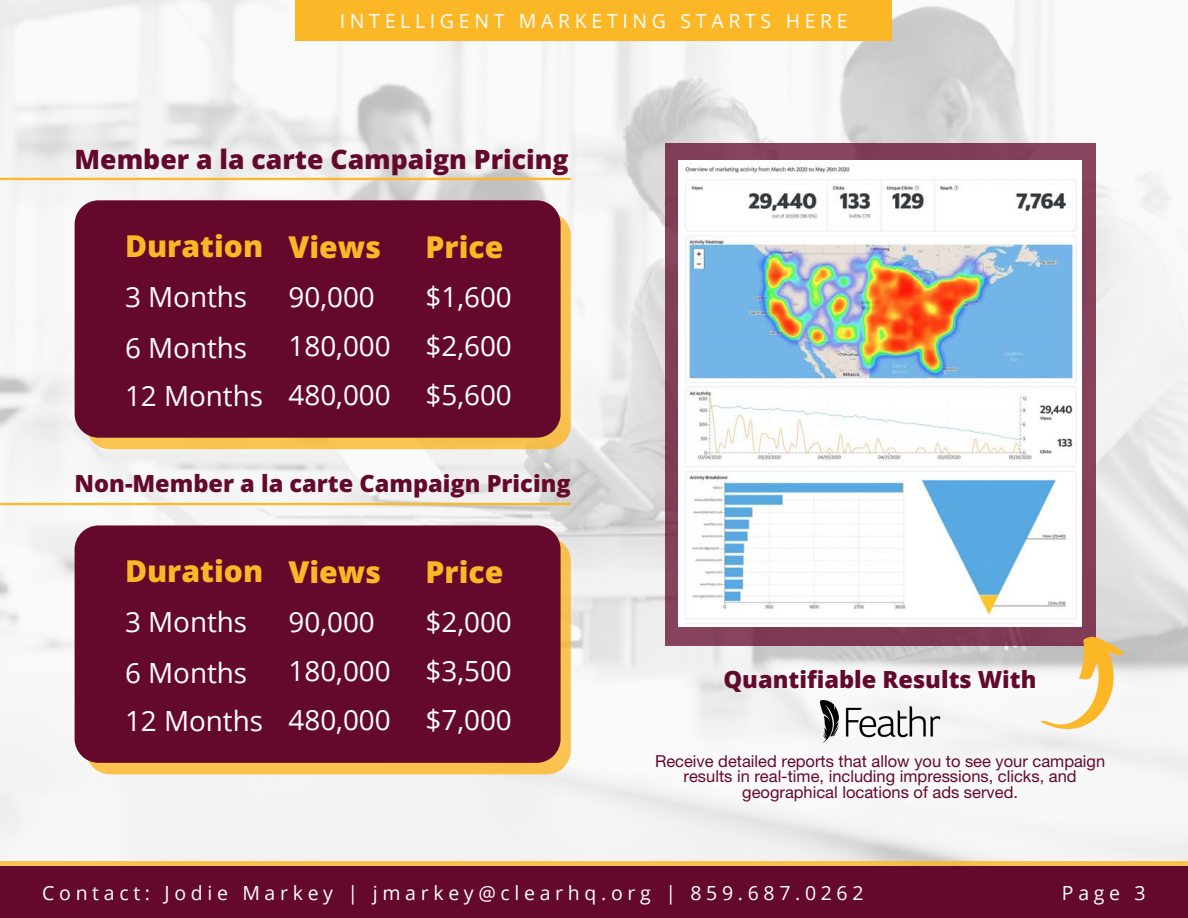
<style>
.page{position:relative;width:1188px;height:918px;background:#fff}
.page>*{position:absolute;margin:0;border:0;box-sizing:border-box;transform-origin:0 0}
.t1{font:800 30.15px "Open Sans";color:#fcb726}
.t2{font:27.9px "Open Sans";color:#fff}
.t3{font:800 26.55px "Open Sans";color:#64092c}
.t4{font:800 23.55px "Open Sans";color:#64092c}
.t5{font:19.5px "Open Sans";letter-spacing:.24em;color:#fff}
.t6{font:16.5px/15.8px "Helvetica Neue LT Std";color:#64092c;text-align:center}
</style>
<div class="page">
<img style="left:0;top:0;width:1188px;height:862px">
<hr style="left:0;top:178px;width:570px;height:2px;background:#fcb726">
<svg style="left:0;top:862px;width:1188px;height:5px;background:#db9c47"></svg>
<div style="left:0;top:867px;width:1188px;height:51px;background:#64092c"></div>
<div style="left:296px;top:0;width:596px;height:41px;background:#fcb726"></div>
<div style="left:86px;top:212px;width:485px;height:237px;background:#fac34f;border-radius:24px"></div>
<div style="left:75px;top:200px;width:486px;height:238px;background:#64092c;border-radius:24px"></div>
<hr style="left:0;top:503px;width:570px;height:2px;background:#fcb726">
<div style="left:86px;top:537px;width:485px;height:237px;background:#fac34f;border-radius:24px"></div>
<div style="left:75px;top:525px;width:486px;height:238px;background:#64092c;border-radius:24px"></div>
<div style="left:665px;top:143px;width:431px;height:503px;background:#833f59"></div>
<img style="left:678px;top:161px;width:404px;height:466px">
<img style="left:813px;top:694px;width:134px;height:56px">
<svg style="left:1016px;top:626px;width:130px;height:117px"></svg>
<p class="t5" style="left:340px;top:7px;width:509px">INTELLIGENT MARKETING STARTS HERE</p>
<p class="t3" style="left:75px;top:140px;width:496px">Member a la carte Campaign Pricing</p>
<p class="t1" style="left:125px;top:225px;width:140px">Duration</p>
<p class="t1" style="left:289px;top:225px;width:94px">Views</p>
<p class="t1" style="left:426px;top:225px;width:79px">Price</p>
<p class="t2" style="left:125px;top:277px;width:124px">3 Months</p>
<p class="t2" style="left:289px;top:277px;width:88px">90,000</p>
<p class="t2" style="left:426px;top:277px;width:88px">$1,600</p>
<p class="t2" style="left:125px;top:328px;width:124px">6 Months</p>
<p class="t2" style="left:125px;top:376px;width:140px">12 Months</p>
<p class="t2" style="left:289px;top:326px;width:104px">180,000</p>
<p class="t2" style="left:289px;top:375px;width:104px">480,000</p>
<p class="t2" style="left:426px;top:326px;width:88px">$2,600</p>
<p class="t2" style="left:426px;top:375px;width:88px">$5,600</p>
<p class="t4" style="left:75px;top:467px;width:498px">Non-Member a la carte Campaign Pricing</p>
<p class="t1" style="left:125px;top:550px;width:140px">Duration</p>
<p class="t1" style="left:289px;top:551px;width:94px">Views</p>
<p class="t1" style="left:426px;top:550px;width:79px">Price</p>
<p class="t2" style="left:125px;top:603px;width:124px">3 Months</p>
<p class="t2" style="left:289px;top:602px;width:88px">90,000</p>
<p class="t2" style="left:426px;top:602px;width:88px">$2,000</p>
<p class="t2" style="left:125px;top:653px;width:124px">6 Months</p>
<p class="t2" style="left:125px;top:701px;width:140px">12 Months</p>
<p class="t2" style="left:289px;top:651px;width:104px">180,000</p>
<p class="t2" style="left:289px;top:700px;width:104px">480,000</p>
<p class="t2" style="left:426px;top:651px;width:88px">$3,500</p>
<p class="t2" style="left:426px;top:701px;width:88px">$7,000</p>
<p class="t4" style="left:724px;top:663px;width:315px">Quantifiable Results With</p>
<p class="t6" style="left:655px;top:755px;width:452px">Receive detailed reports that allow you to see your campaign results in real-time, including impressions, clicks, and geographical locations of ads served.</p>
<p class="t5" style="left:42px;top:879px;width:823px">Contact: Jodie Markey | jmarkey@clearhq.org | 859.687.0262</p>
<p class="t5" style="left:1062px;top:879px;width:85px">Page 3</p>
</div>
